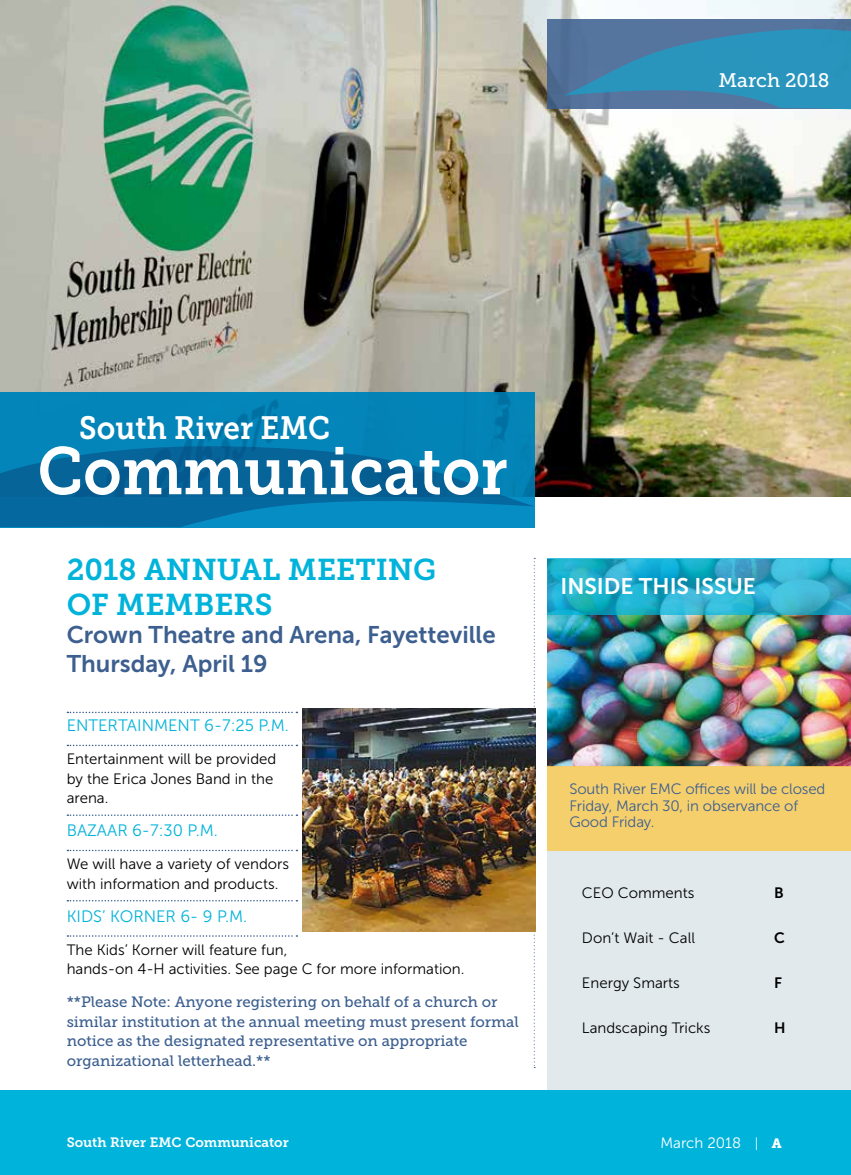
<style>
.page{position:relative;width:851px;height:1175px;background:#fff}
.page>*{position:absolute;margin:0;border:0;box-sizing:border-box;transform-origin:0 0}
.t1{font:66.6px "Museo Slab 700";color:#fff;scale:.92 1}
.t2{font:32.1px "Museo Slab 700";color:#fff;scale:.92 1}
.t3{font:30px/34.5px "Museo Slab 700";color:#00b3db}
.t4{font:24px/28.5px "Museo Sans 700";color:#3c5f8f}
.t5{font:22.5px "Museo Sans 700";color:#fff}
.t6{font:19.5px "Museo Slab 500";color:#fff}
.t7{font:16.5px "Museo Sans 300";color:#00b3db}
.t8{font:15px/19.5px "Museo Sans 300";color:#000}
.t9{font:15px/19.5px "Museo Slab 500";color:#3c5f8f}
.t10{font:15px/16.5px "Museo Sans 300";letter-spacing:-.01em;color:#3c5f8f}
.t11{font:15px "Museo Sans 300";color:#fff}
.t12{font:15px "Museo Sans 700";color:#000}
.t13{font:13.5px "Museo Slab 700";color:#fff}
.s1{font-size:13.5px}
.s2{font-family:"Museo Slab 900";font-size:13.5px}
</style>
<div class="page">
<img style="left:0;top:0;width:850px;height:497px">
<div style="left:547px;top:558px;width:303px;height:616px;background:#e1e9ed"></div>
<img style="left:548px;top:614px;width:302px;height:152px">
<svg style="left:547px;top:558px;width:303px;height:56px;background:#28aecc"></svg>
<div style="left:0;top:1089px;width:850px;height:85px;background:#00b3db"></div>
<div style="left:547px;top:19px;width:303px;height:89px;background:linear-gradient(to bottom,#5676a0,#48658a)"></div>
<div style="left:547px;top:767px;width:303px;height:83px;background:#f6cf6d"></div>
<svg style="left:0;top:392px;width:535px;height:135px;background:#0478ac"></svg>
<svg style="left:563px;top:28px;width:287px;height:82px;background:#3c89b1"></svg>
<svg style="left:533px;top:558px;width:2px;height:510px"></svg>
<svg style="left:67px;top:711px;width:230px;height:2px"></svg>
<svg style="left:67px;top:744px;width:230px;height:2px"></svg>
<svg style="left:67px;top:814px;width:230px;height:2px"></svg>
<svg style="left:67px;top:849px;width:230px;height:2px"></svg>
<svg style="left:67px;top:900px;width:230px;height:1px"></svg>
<svg style="left:67px;top:935px;width:230px;height:1px"></svg>
<img style="left:302px;top:708px;width:234px;height:223px">
<h3 class="t6" style="left:718px;top:70px;width:113px">March 2018</h3>
<h2 class="t2" style="left:79px;top:410px;width:274px">South River EMC</h2>
<h1 class="t1" style="left:37px;top:433px;width:512px">Communicator</h1>
<h3 class="t3" style="left:67px;top:553px;width:371px">2018 ANNUAL MEETING<br>OF MEMBERS</h3>
<h3 class="t4" style="left:67px;top:621px;width:430px">Crown Theatre and Arena, Fayetteville<br>Thursday, April 19</h3>
<p class="t7" style="left:67px;top:716px;width:224px">ENTERTAINMENT 6-7:25 P.M.</p>
<p class="t8" style="left:67px;top:749px;width:211px">Entertainment will be provided by the Erica Jones Band in the arena.</p>
<p class="t7" style="left:67px;top:821px;width:153px">BAZAAR 6-7:30 P.M.</p>
<p class="t8" style="left:67px;top:854px;width:224px">We will have a variety of vendors with information and products.</p>
<p class="t7" style="left:67px;top:907px;width:182px">KIDS’ KORNER 6- 9 P.M.</p>
<p class="t8" style="left:67px;top:940px;width:399px">The Kids’ Korner will feature fun,<br>hands-on 4-H activities. See page C for more information.</p>
<p class="t9" style="left:67px;top:992px;width:454px">**Please Note: Anyone registering on behalf of a church or similar institution at the annual meeting must present formal notice as the designated representative on appropriate organizational letterhead.**</p>
<p class="t13" style="left:67px;top:1135px;width:223px">South River EMC Communicator</p>
<h3 class="t5" style="left:560px;top:574px;width:197px">INSIDE THIS ISSUE</h3>
<p class="t10" style="left:569px;top:781px;width:257px">South River EMC offices will be closed<br>Friday, March 30, in observance of<br>Good Friday.</p>
<p class="t8" style="left:582px;top:883px;width:114px">CEO Comments</p>
<p class="t12" style="left:774px;top:884px;width:11px">B</p>
<p class="t8" style="left:582px;top:928px;width:115px">Don’t Wait - Call</p>
<p class="t12" style="left:774px;top:929px;width:12px">C</p>
<p class="t8" style="left:582px;top:973px;width:99px">Energy Smarts</p>
<p class="t12" style="left:774px;top:974px;width:9px">F</p>
<p class="t8" style="left:582px;top:1018px;width:130px">Landscaping Tricks</p>
<p class="t12" style="left:774px;top:1019px;width:13px">H</p>
<p class="t11" style="left:660px;top:1134px;width:123px">March 2018 <span class="s1">|</span> <span class="s2">A</span></p>
</div>
